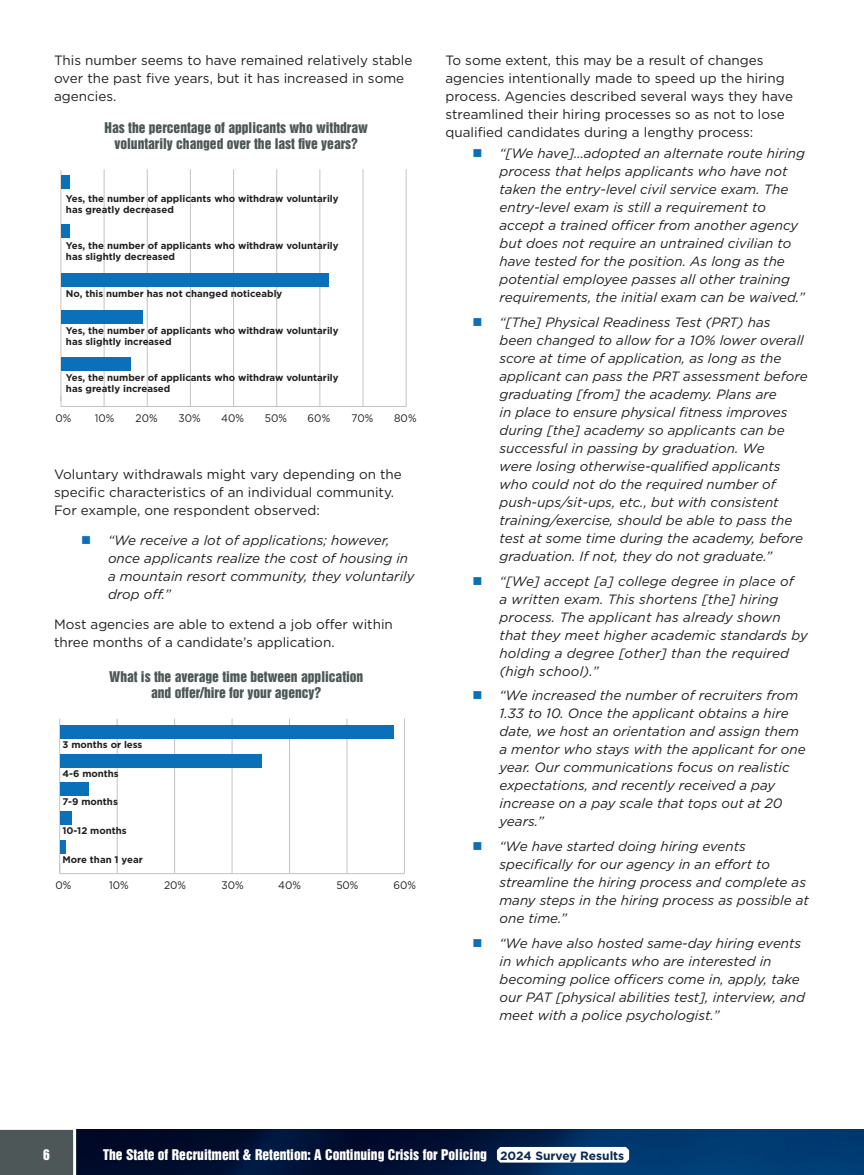
<style>
.page{position:relative;width:864px;height:1175px;background:#fff}
.page>*{position:absolute;margin:0;border:0;box-sizing:border-box;transform-origin:0 0}
.t1{font:italic 13.5px/18px "Gotham";color:#231f20}
.Body{font:13.5px/18px "Gotham";color:#231f20}
.Chart_Heading{font:13.5px/16.5px "Helvetica Inserat LT Std";color:#4d5757;text-align:center}
.t2{font:13.5px "Helvetica Inserat LT Std";color:#fff}
.t3{font:10.95px "Gotham";color:#231f20;scale:.94 1}
.t4{font:700 9.6px/10.9px "Gotham";color:#231f20}
.s1{font-family:"Gotham";font-weight:700;font-size:12px;color:#0d2b51}
</style>
<div class="page">
<img style="left:76px;top:1129px;width:788px;height:45px">
<div style="left:0;top:1129px;width:74px;height:45px;background:#4d5757"></div>
<svg style="left:497px;top:1146px;width:132px;height:16px"></svg>
<hr style="left:61px;top:406px;width:345px;height:1px;background:#c4c3c3">
<hr style="left:104px;top:169px;width:1px;height:237px;background:#c4c3c3">
<hr style="left:147px;top:169px;width:1px;height:237px;background:#c4c3c3">
<hr style="left:190px;top:169px;width:1px;height:237px;background:#c4c3c3">
<hr style="left:233px;top:169px;width:1px;height:237px;background:#c4c3c3">
<hr style="left:276px;top:169px;width:1px;height:237px;background:#c4c3c3">
<hr style="left:320px;top:169px;width:1px;height:237px;background:#c4c3c3">
<hr style="left:363px;top:169px;width:1px;height:237px;background:#c4c3c3">
<hr style="left:406px;top:169px;width:1px;height:237px;background:#c4c3c3">
<hr style="left:61px;top:170px;width:1px;height:231px;background:#c4c3c3">
<div style="left:61px;top:175px;width:9px;height:14px;background:#0970b9"></div>
<div style="left:61px;top:224px;width:9px;height:13px;background:#0970b9"></div>
<div style="left:61px;top:273px;width:268px;height:14px;background:#0970b9"></div>
<div style="left:61px;top:310px;width:82px;height:13px;background:#0970b9"></div>
<div style="left:61px;top:358px;width:69px;height:13px;background:#0970b9"></div>
<hr style="left:60px;top:873px;width:344px;height:1px;background:#c4c3c3">
<hr style="left:117px;top:718px;width:1px;height:155px;background:#c4c3c3">
<hr style="left:174px;top:718px;width:1px;height:155px;background:#c4c3c3">
<hr style="left:232px;top:718px;width:1px;height:155px;background:#c4c3c3">
<hr style="left:289px;top:718px;width:1px;height:155px;background:#c4c3c3">
<hr style="left:347px;top:718px;width:1px;height:155px;background:#c4c3c3">
<hr style="left:404px;top:718px;width:1px;height:155px;background:#c4c3c3">
<hr style="left:59px;top:718px;width:1px;height:154px;background:#c4c3c3">
<div style="left:60px;top:725px;width:333px;height:13px;background:#0970b9"></div>
<div style="left:60px;top:754px;width:201px;height:13px;background:#0970b9"></div>
<div style="left:60px;top:782px;width:29px;height:13px;background:#0970b9"></div>
<div style="left:60px;top:811px;width:11px;height:13px;background:#0970b9"></div>
<div style="left:60px;top:840px;width:6px;height:13px;background:#0970b9"></div>
<p class="Body" style="left:54px;top:51px;width:360px">This number seems to have remained relatively stable over the past five years, but it has increased in some agencies.</p>
<p class="Chart_Heading" style="left:105px;top:119px;width:265px">Has the percentage of applicants who withdraw voluntarily changed over the last five years?</p>
<p class="t4" style="left:66px;top:193px;width:274px">Yes, the number of applicants who withdraw voluntarily has greatly decreased</p>
<p class="t4" style="left:66px;top:240px;width:274px">Yes, the number of applicants who withdraw voluntarily has slightly decreased</p>
<p class="t4" style="left:66px;top:288px;width:218px">No, this number has not changed noticeably</p>
<p class="t4" style="left:66px;top:325px;width:274px">Yes, the number of applicants who withdraw voluntarily has slightly increased</p>
<p class="t4" style="left:66px;top:372px;width:274px">Yes, the number of applicants who withdraw voluntarily has greatly increased</p>
<p class="t3" style="left:55px;top:411px;width:18px">0%</p>
<p class="t3" style="left:95px;top:411px;width:22px">10%</p>
<p class="t3" style="left:136px;top:411px;width:25px">20%</p>
<p class="t3" style="left:179px;top:411px;width:25px">30%</p>
<p class="t3" style="left:221px;top:411px;width:26px">40%</p>
<p class="t3" style="left:265px;top:411px;width:25px">50%</p>
<p class="t3" style="left:308px;top:411px;width:26px">60%</p>
<p class="t3" style="left:352px;top:411px;width:25px">70%</p>
<p class="t3" style="left:394px;top:411px;width:25px">80%</p>
<p class="Body" style="left:54px;top:465px;width:349px">Voluntary withdrawals might vary depending on the specific characteristics of an individual community.<br>For example, one respondent observed:</p>
<p class="t1" style="left:108px;top:531px;width:308px">“We receive a lot of applications; however, once applicants realize the cost of housing in a mountain resort community, they voluntarily drop off.”</p>
<p class="Body" style="left:54px;top:615px;width:340px">Most agencies are able to extend a job offer within three months of a candidate’s application.</p>
<p class="Chart_Heading" style="left:109px;top:668px;width:256px">What is the average time between application and offer/hire for your agency?</p>
<p class="t4" style="left:63px;top:739px;width:81px">3 months or less</p>
<p class="t4" style="left:63px;top:767px;width:58px">4-6 months</p>
<p class="t4" style="left:63px;top:796px;width:57px">7-9 months</p>
<p class="t4" style="left:63px;top:825px;width:66px">10-12 months</p>
<p class="t4" style="left:63px;top:853px;width:82px">More than 1 year</p>
<p class="t3" style="left:55px;top:878px;width:18px">0%</p>
<p class="t3" style="left:109px;top:878px;width:22px">10%</p>
<p class="t3" style="left:164px;top:878px;width:25px">20%</p>
<p class="t3" style="left:221px;top:878px;width:25px">30%</p>
<p class="t3" style="left:278px;top:878px;width:26px">40%</p>
<p class="t3" style="left:336px;top:878px;width:25px">50%</p>
<p class="t3" style="left:393px;top:878px;width:26px">60%</p>
<p class="Body" style="left:446px;top:51px;width:349px">To some extent, this may be a result of changes agencies intentionally made to speed up the hiring process. Agencies described several ways they have streamlined their hiring processes so as not to lose qualified candidates during a lengthy process:</p>
<p class="t1" style="left:500px;top:144px;width:307px">“[We have]…adopted an alternate route hiring process that helps applicants who have not taken the entry-level civil service exam. The entry-level exam is still a requirement to accept a trained officer from another agency but does not require an untrained civilian to have tested for the position. As long as the potential employee passes all other training requirements, the initial exam can be waived.”</p>
<p class="t1" style="left:500px;top:312px;width:310px">“[The] Physical Readiness Test (PRT) has<br>been changed to allow for a 10% lower overall score at time of application, as long as the applicant can pass the PRT assessment before graduating [from] the academy. Plans are<br>in place to ensure physical fitness improves during [the] academy so applicants can be successful in passing by graduation. We<br>were losing otherwise-qualified applicants who could not do the required number of push-ups/sit-ups, etc., but with consistent training/exercise, should be able to pass the test at some time during the academy, before graduation. If not, they do not graduate.”</p>
<p class="t1" style="left:500px;top:571px;width:310px">“[We] accept [a] college degree in place of<br>a written exam. This shortens [the] hiring process. The applicant has already shown that they meet higher academic standards by holding a degree [other] than the required (high school).”</p>
<p class="t1" style="left:500px;top:686px;width:308px">“We increased the number of recruiters from 1.33 to 10. Once the applicant obtains a hire date, we host an orientation and assign them a mentor who stays with the applicant for one year. Our communications focus on realistic expectations, and recently received a pay increase on a pay scale that tops out at 20 years.”</p>
<p class="t1" style="left:500px;top:837px;width:311px">“We have started doing hiring events specifically for our agency in an effort to streamline the hiring process and complete as many steps in the hiring process as possible at one time.”</p>
<p class="t1" style="left:500px;top:933px;width:307px">“We have also hosted same-day hiring events in which applicants who are interested in becoming police officers come in, apply, take our PAT [physical abilities test], interview, and meet with a police psychologist.”</p>
<p class="t2" style="left:43px;top:1146px;width:8px">6</p>
<p class="t2" style="left:103px;top:1146px;width:523px">The State of Recruitment &amp; Retention: A Continuing Crisis for Policing <span class="s1">2024 Survey Results</span></p>
</div>
